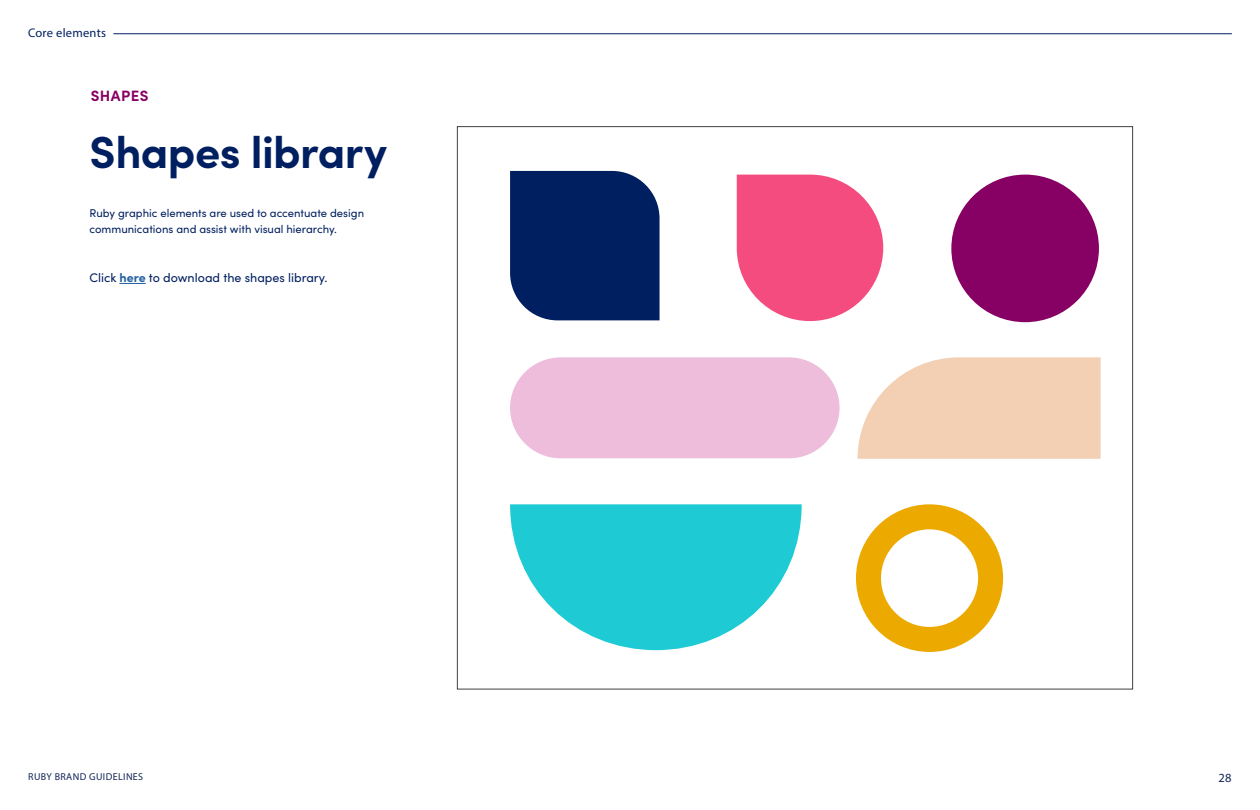
<style>
.page{position:relative;width:1260px;height:810px;background:#fff}
.page>*{position:absolute;margin:0;border:0;box-sizing:border-box;transform-origin:0 0}
.t1{font:700 45px "Sofia Pro";letter-spacing:-.015em;color:#001f60}
.t2{font:700 15px "Sofia Pro";letter-spacing:.03em;color:#870063}
.t3{font:12.5px "Sofia Pro";color:#001f60}
.t4{font:12.5px "Myriad Pro";letter-spacing:.02em;color:#001f60}
.t5{font:12.5px "Myriad Pro";color:#112457}
.t6{font:11.25px/16.2px "Sofia Pro";color:#001f60}
.t7{font:10px "Myriad Pro";letter-spacing:.04em;color:#112457}
.s1{font-weight:700;color:#215e9e}
</style>
<div class="page">
<hr style="left:113px;top:34px;width:1119px;height:1px;background:#001f60">
<svg style="left:119px;top:283px;width:27px;height:1px"></svg>
<svg style="left:510px;top:171px;width:150px;height:149px;background:#0b2967"></svg>
<svg style="left:737px;top:175px;width:146px;height:146px"></svg>
<div style="left:510px;top:357px;width:330px;height:101px;background:#edbddb;border-radius:50px"></div>
<div style="left:951px;top:175px;width:148px;height:147px;background:#870063;border-radius:50%"></div>
<svg style="left:858px;top:357px;width:243px;height:102px;background:#f4d3ba"></svg>
<svg style="left:510px;top:504px;width:292px;height:146px;fill:#1ecad3"></svg>
<div style="left:856px;top:504px;width:147px;height:148px;border:25px solid #eca900;border-radius:50%"></div>
<p class="t4" style="left:28px;top:25px;width:79px">Core elements</p>
<h2 class="t2" style="left:91px;top:84px;width:59px">SHAPES</h2>
<h1 class="t1" style="left:90px;top:117px;width:299px">Shapes library</h1>
<p class="t6" style="left:90px;top:205px;width:276px">Ruby graphic elements are used to accentuate design communications and assist with visual hierarchy.</p>
<p class="t3" style="left:90px;top:269px;width:239px">Click <span class="s1">here</span> to download the shapes library.</p>
<p class="t7" style="left:28px;top:770px;width:117px">RUBY BRAND GUIDELINES</p>
<p class="t5" style="left:1219px;top:770px;width:15px">28</p>
</div>
